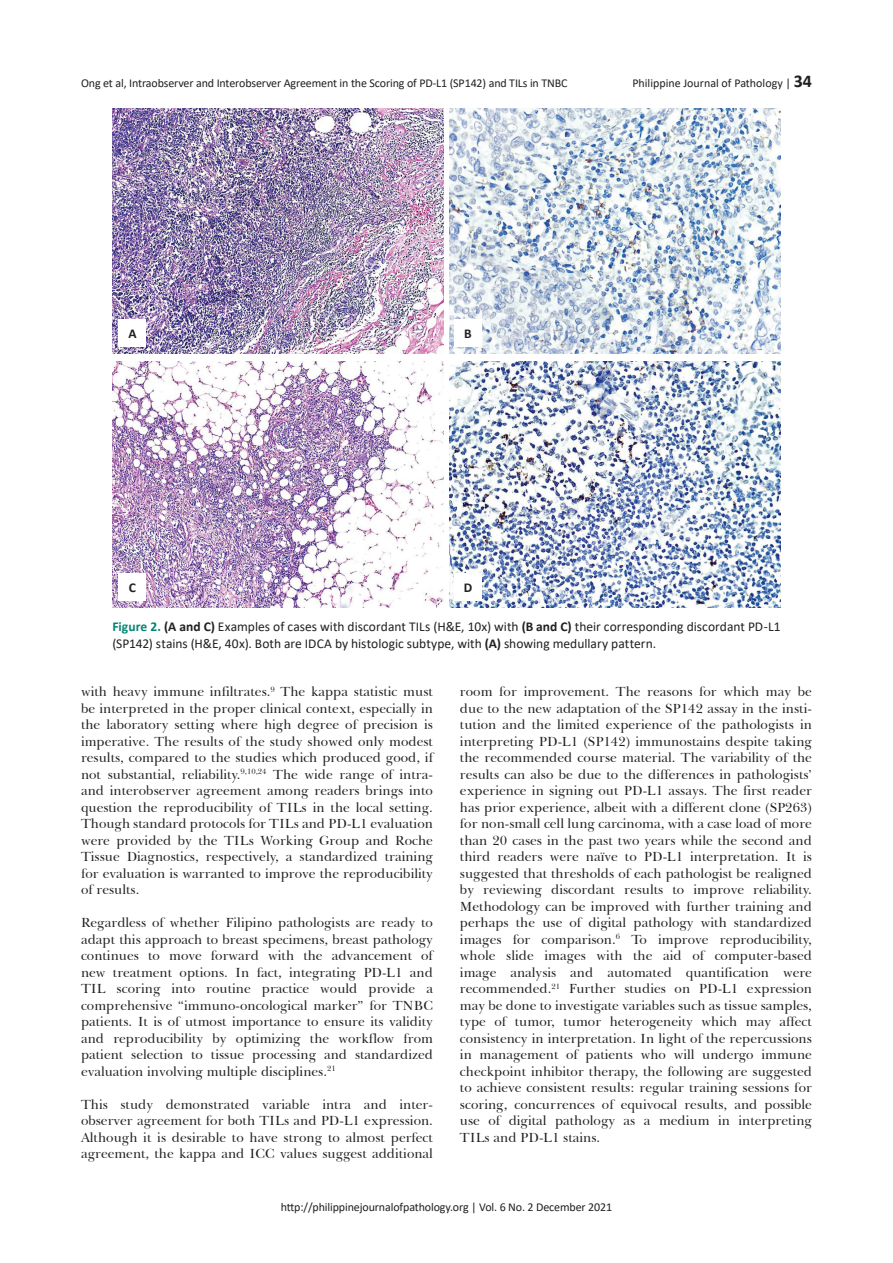
<style>
.page{position:relative;width:893px;height:1263px;background:#fff}
.page>*{position:absolute;margin:0;border:0;box-sizing:border-box;transform-origin:0 0}
.t1{font:13.5px/16.5px "Baskerville BT";color:#231f20;text-align:justify}
.t2{font:13.5px/16.5px "Calibri";color:#231f20}
.t3{font:700 13.5px "Calibri";color:#231f20}
.t4{font:12px "Calibri";letter-spacing:-.01em;color:#231f20}
.s1{font-weight:700;font-size:18px}
.s2{font-weight:700;color:#008575}
.s3{font-weight:700}
</style>
<div class="page">
<img style="left:450px;top:361px;width:331px;height:247px">
<img style="left:112px;top:361px;width:331px;height:247px">
<img style="left:450px;top:108px;width:331px;height:246px">
<img style="left:112px;top:108px;width:331px;height:246px">
<div style="left:119px;top:319px;width:27px;height:27px;background:#fff"></div>
<div style="left:119px;top:574px;width:27px;height:27px;background:#fff"></div>
<div style="left:455px;top:319px;width:27px;height:27px;background:#fff"></div>
<div style="left:455px;top:574px;width:27px;height:27px;background:#fff"></div>
<p class="t4" style="left:81px;top:75px;width:488px">Ong et al, Intraobserver and Interobserver Agreement in the Scoring of PD-L1 (SP142) and TILs in TNBC</p>
<p class="t4" style="left:632px;top:75px;width:181px">Philippine Journal of Pathology | <span class="s1">34</span></p>
<p class="t3" style="left:128px;top:324px;width:10px">A</p>
<p class="t3" style="left:129px;top:578px;width:9px">C</p>
<p class="t3" style="left:464px;top:324px;width:9px">B</p>
<p class="t3" style="left:464px;top:578px;width:10px">D</p>
<p class="t2" style="left:112px;top:618px;width:670px"><span class="s2">Figure 2.</span> <span class="s3">(A and C)</span> Examples of cases with discordant TILs (H&amp;E, 10x) with <span class="s3">(B and C)</span> their corresponding discordant PD-L1 (SP142) stains (H&amp;E, 40x). Both are IDCA by histologic subtype, with <span class="s3">(A)</span> showing medullary pattern.</p>
<p class="t1" style="left:81px;top:683px;width:353px">with heavy immune infiltrates.<sup>9</sup> The kappa statistic must be interpreted in the proper clinical context, especially in the laboratory setting where high degree of precision is imperative. The results of the study showed only modest results, compared to the studies which produced good, if not substantial, reliability.<sup>9,10,24</sup> The wide range of intra&shy;and interobserver agreement among readers brings into question the reproducibility of TILs in the local setting.<br>Though standard protocols for TILs and PD-L1 evaluation were provided by the TILs Working Group and Roche Tissue Diagnostics, respectively, a standardized training for evaluation is warranted to improve the reproducibility of results.</p>
<p class="t1" style="left:81px;top:914px;width:353px">Regardless of whether Filipino pathologists are ready to adapt this approach to breast specimens, breast pathology continues to move forward with the advancement of new treatment options. In fact, integrating PD-L1 and TIL scoring into routine practice would provide a comprehensive “immuno-oncological marker” for TNBC patients. It is of utmost importance to ensure its validity and reproducibility by optimizing the workflow from patient selection to tissue processing and standardized evaluation involving multiple disciplines.<sup>21</sup></p>
<p class="t1" style="left:81px;top:1096px;width:353px">This study demonstrated variable intra and inter&shy;observer agreement for both TILs and PD-L1 expression.<br>Although it is desirable to have strong to almost perfect agreement, the kappa and ICC values suggest additional</p>
<p class="t1" style="left:460px;top:683px;width:354px">room for improvement. The reasons for which may be due to the new adaptation of the SP142 assay in the insti&shy;tution and the limited experience of the pathologists in interpreting PD-L1 (SP142) immunostains despite taking the recommended course material. The variability of the results can also be due to the differences in pathologists’ experience in signing out PD-L1 assays. The first reader has prior experience, albeit with a different clone (SP263) for non-small cell lung carcinoma, with a case load of more than 20 cases in the past two years while the second and third readers were naïve to PD-L1 interpretation. It is suggested that thresholds of each pathologist be realigned by reviewing discordant results to improve reliability.<br>Methodology can be improved with further training and perhaps the use of digital pathology with standardized images for comparison.<sup>6</sup> To improve reproducibility, whole slide images with the aid of computer-based image analysis and automated quantification were recommended.<sup>21</sup> Further studies on PD-L1 expression may be done to investigate variables such as tissue samples, type of tumor, tumor heterogeneity which may affect consistency in interpretation. In light of the repercussions in management of patients who will undergo immune checkpoint inhibitor therapy, the following are suggested to achieve consistent results: regular training sessions for scoring, concurrences of equivocal results, and possible use of digital pathology as a medium in interpreting TILs and PD-L1 stains.</p>
<p class="t4" style="left:281px;top:1198px;width:333px">http://philippinejournalofpathology.org | Vol. 6 No. 2 December 2021</p>
</div>
